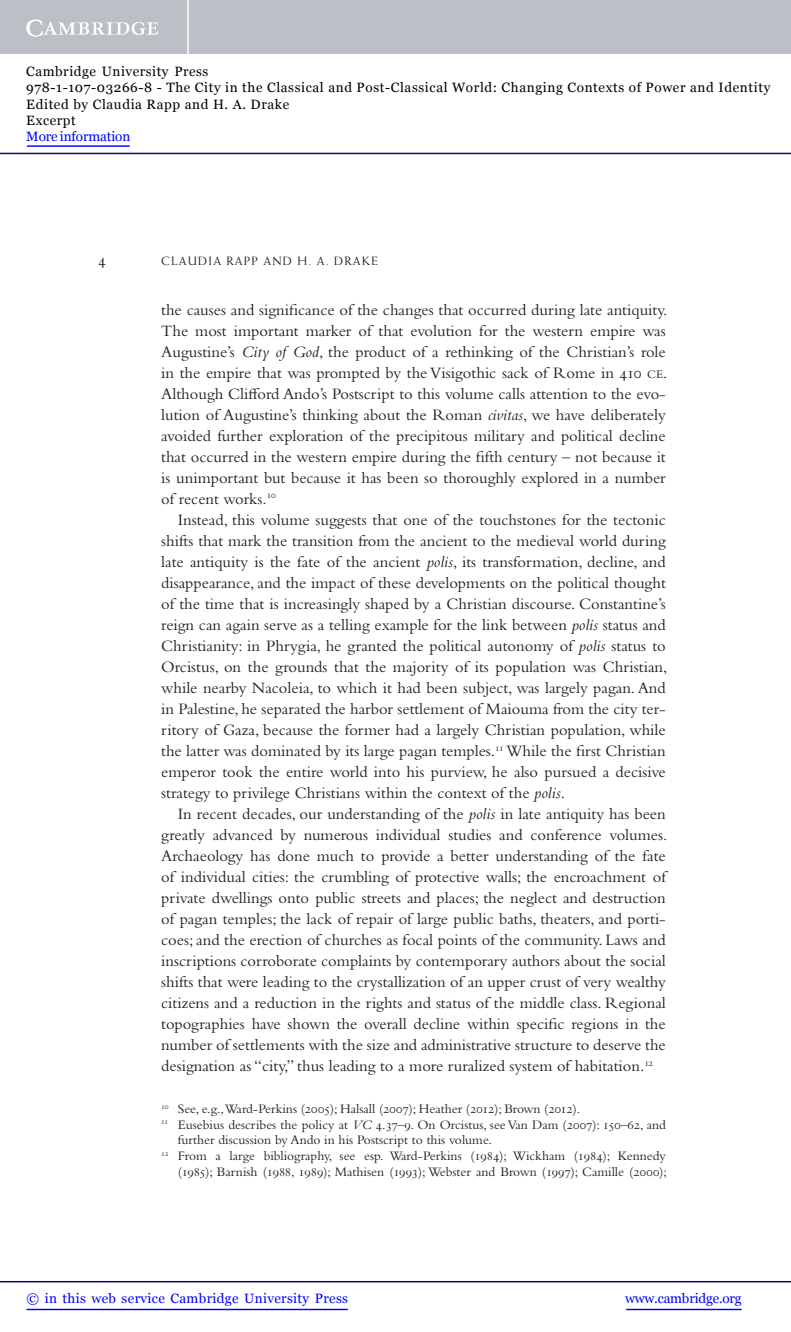
<style>
.page{position:relative;width:791px;height:1332px;background:#fff}
.page>*{position:absolute;margin:0;border:0;box-sizing:border-box;transform-origin:0 0}
.t1{font:16.5px/21px "Bembo Std";color:#231f20;text-align:justify}
.t2{font:13.5px "Bembo Std";color:#231f20}
.t3{font:13.5px/16.2px "Georgia";letter-spacing:.045em;color:#000}
.t4{font:13.5px "Georgia";letter-spacing:.025em;color:#00f}
.t5{font:13.5px "Georgia";letter-spacing:-.015em;color:#00f}
.t6{font:13.5px "Georgia";letter-spacing:-.01em;color:#00f}
.t7{font:12px "Weiss Std";letter-spacing:.1em;color:#231f20}
.s1{font-style:italic}
.s2{font-size:12px}
</style>
<div class="page">
<div style="left:0;top:0;width:790px;height:54px;background:#bac0c6"></div>
<svg style="left:26px;top:20px;width:132px;height:17px"></svg>
<hr style="left:187px;top:0;width:2px;height:54px;background:#fff">
<hr style="left:0;top:153px;width:790px;height:1px;background:#150666">
<hr style="left:27px;top:145px;width:103px;height:2px;background:#00f">
<hr style="left:625px;top:1308px;width:116px;height:2px;background:#00f">
<hr style="left:0;top:1281px;width:790px;height:1px;background:#150666">
<hr style="left:26px;top:1308px;width:321px;height:2px;background:#00f">
<p class="t3" style="left:26px;top:64px;width:745px">Cambridge University Press<br>978-1-107-03266-8 - The City in the Classical and Post-Classical World: Changing Contexts of Power and Identity Edited by Claudia Rapp and H. A. Drake<br>Excerpt</p>
<p class="t6" style="left:26px;top:128px;width:105px">More information</p>
<p class="t1" style="left:98px;top:251px;width:9px">4</p>
<p class="t7" style="left:161px;top:256px;width:218px">CLAUDIA RAPP AND H. A. DRAKE</p>
<p class="t1" style="left:161px;top:300px;width:507px">the causes and significance of the changes that occurred during late antiquity.<br>The most important marker of that evolution for the western empire was Augustine’s <span class="s1">City of God</span>, the product of a rethinking of the Christian’s role in the empire that was prompted by the Visigothic sack of Rome in 410 <span class="s2">CE</span> .<br>Although Clifford Ando’s Postscript to this volume calls attention to the evo&shy;lution of Augustine’s thinking about the Roman <span class="s1">civitas</span>, we have deliberately avoided further exploration of the precipitous military and political decline that occurred in the western empire during the fifth century – not because it is unimportant but because it has been so thoroughly explored in a number of recent works. <sup>10</sup></p>
<p class="t1" style="left:161px;top:510px;width:507px;text-indent:16px">Instead, this volume suggests that one of the touchstones for the tectonic shifts that mark the transition from the ancient to the medieval world during late antiquity is the fate of the ancient <span class="s1">polis</span>, its transformation, decline, and disappearance, and the impact of these developments on the political thought of the time that is increasingly shaped by a Christian discourse. Constantine’s reign can again serve as a telling example for the link between <span class="s1">polis</span> status and Christianity: in Phrygia , he granted the political autonomy of <span class="s1">polis</span> status to Orcistus , on the grounds that the majority of its population was Christian, while nearby Nacoleia, to which it had been subject, was largely pagan. And in Palestine, he separated the harbor settlement of Maiouma from the city ter&shy;ritory of Gaza , because the former had a largely Christian population, while the latter was dominated by its large pagan temples. <sup>11</sup> While the first Christian emperor took the entire world into his purview, he also pursued a decisive strategy to privilege Christians within the context of the <span class="s1">polis</span>.</p>
<p class="t1" style="left:161px;top:804px;width:507px;text-indent:16px">In recent decades, our understanding of the <span class="s1">polis</span> in late antiquity has been greatly advanced by numerous individual studies and conference volumes.<br>Archaeology has done much to provide a better understanding of the fate of individual cities: the crumbling of protective walls; the encroachment of private dwellings onto public streets and places; the neglect and destruction of pagan temples; the lack of repair of large public baths, theaters, and porti&shy;coes; and the erection of churches as focal points of the community. Laws and inscriptions corroborate complaints by contemporary authors about the social shifts that were leading to the crystallization of an upper crust of very wealthy citizens and a reduction in the rights and status of the middle class. Regional topographies have shown the overall decline within specific regions in the number of settlements with the size and administrative structure to deserve the designation as “city,” thus leading to a more ruralized system of habitation. <sup>12</sup></p>
<p class="t2" style="left:161px;top:1103px;width:420px"><sup>10</sup> See, e.g.,Ward-Perkins ( 2005 ); Halsall ( 2007 ); Heather ( 2012 ); Brown ( 2012 ).</p>
<p class="t2" style="left:161px;top:1119px;width:505px"><sup>11</sup> Eusebius describes the policy at <span class="s1">VC</span> 4.37–9. On Orcistus, see Van Dam ( 2007 ): 150–62, and</p>
<p class="t2" style="left:178px;top:1135px;width:315px">further discussion by Ando in his Postscript to this volume.</p>
<p class="t2" style="left:161px;top:1151px;width:506px"><sup>12</sup> From a large bibliography, see esp. Ward-Perkins ( 1984 ); Wickham ( 1984 ); Kennedy</p>
<p class="t2" style="left:178px;top:1166px;width:490px">( 1985 ); Barnish ( 1988 , 1989 ); Mathisen ( 1993 ); Webster and Brown ( 1997 ); Camille ( 2000 );</p>
<p class="t4" style="left:26px;top:1290px;width:323px">© in this web service Cambridge University Press</p>
<p class="t5" style="left:624px;top:1290px;width:118px">www.cambridge.org</p>
</div>
